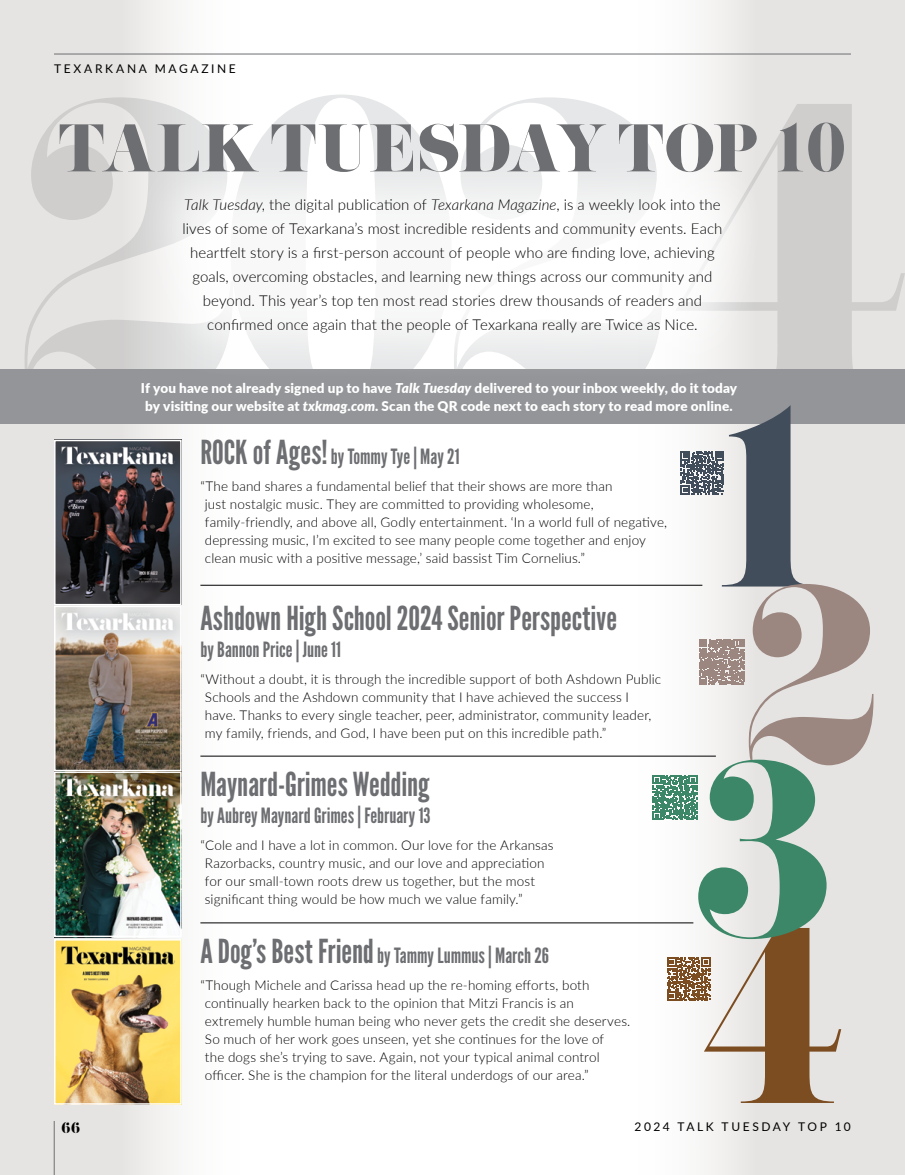
<style>
.page{position:relative;width:905px;height:1175px;background:#fff}
.page>*{position:absolute;margin:0;border:0;box-sizing:border-box;transform-origin:0 0}
.t1{font:60px "Pistilli";letter-spacing:-.005em;color:#6d6e71}
.t2{font:33px "League Gothic";letter-spacing:-.005em;color:#6d6e71}
.t3{font:21px "League Gothic";color:#6d6e71}
.t4{font:300 15px/24px "Lato";letter-spacing:.005em;color:#000;text-align:center}
.t5{font:15px "Pistilli";color:#000}
.t6{font:300 13.5px/18px "Lato";letter-spacing:.01em;color:#000}
.t7{font:900 13.5px/18px "Lato";letter-spacing:.01em;color:#fff;text-align:center}
.t8{font:12px "Lato";letter-spacing:.215em;color:#000}
.s1{font-size:66px}
.s2{font-style:italic}
.s3{font-size:33px}
</style>
<div class="page">
<div style="left:630px;top:0;width:274px;height:1174px;background:linear-gradient(to right,#fcfcfc,#dfdcda)"></div>
<div style="left:0;top:0;width:248px;height:1174px;background:linear-gradient(to right,#dfdcda,#fefdfd)"></div>
<svg style="left:25px;top:94px;width:879px;height:275px;fill:#e6e4e2"></svg>
<div style="left:0;top:369px;width:904px;height:54px;background:#939598"></div>
<div style="left:134px;top:150px;width:637px;height:232px;background:#fff;opacity:.75"></div>
<img style="left:57px;top:443px;width:122px;height:491px">
<div style="left:54px;top:440px;width:128px;height:165px;border:2px solid #fff"></div>
<div style="left:54px;top:605px;width:128px;height:166px;border:2px solid #fff"></div>
<div style="left:54px;top:771px;width:128px;height:166px;border:2px solid #fff"></div>
<img style="left:57px;top:942px;width:122px;height:159px">
<div style="left:54px;top:939px;width:128px;height:165px;border:2px solid #fff"></div>
<hr style="left:200px;top:585px;width:502px;height:1px;background:#000">
<hr style="left:200px;top:756px;width:516px;height:1px;background:#000">
<hr style="left:200px;top:922px;width:493px;height:1px;background:#000">
<svg style="left:652px;top:405px;width:221px;height:698px"></svg>
<hr style="left:54px;top:54px;width:796px;height:1px;background:#6d6e71">
<hr style="left:54px;top:1120px;width:1px;height:54px;background:#6d6e71">
<p class="t8" style="left:54px;top:60px;width:183px">TEXARKANA MAGAZINE</p>
<h1 class="t1" style="left:58px;top:110px;width:790px">TALK TUESDAY TOP <span class="s1">10</span></h1>
<p class="t4" style="left:182px;top:192px;width:541px"><span class="s2">Talk Tuesday</span>, the digital publication of <span class="s2">Texarkana Magazine</span>, is a weekly look into the lives of some of Texarkana’s most incredible residents and community events. Each heartfelt story is a first-person account of people who are finding love, achieving goals, overcoming obstacles, and learning new things across our community and beyond. This year’s top ten most read stories drew thousands of readers and confirmed once again that the people of Texarkana really are Twice as Nice.</p>
<p class="t7" style="left:141px;top:378px;width:597px">If you have not already signed up to have <span class="s2">Talk Tuesday</span> delivered to your inbox weekly, do it today by visiting our website at <span class="s2">txkmag.com</span>. Scan the QR code next to each story to read more online.</p>
<p class="t5" style="left:61px;top:1117px;width:21px">66</p>
<h3 class="t3" style="left:200px;top:444px;width:261px"><span class="s3">ROCK of Ages!</span> by Tommy Tye | May 21</h3>
<p class="t6" style="left:205px;top:476px;width:463px;text-indent:-4px">“The band shares a fundamental belief that their shows are more than<br>just nostalgic music. They are committed to providing wholesome, family-friendly, and above all, Godly entertainment. ‘In a world full of negative, depressing music, I’m excited to see many people come together and enjoy clean music with a positive message,’ said bassist Tim Cornelius.”</p>
<h2 class="t2" style="left:200px;top:598px;width:418px">Ashdown High School 2024 Senior Perspective</h2>
<h3 class="t3" style="left:200px;top:637px;width:142px">by Bannon Price | June 11</h3>
<p class="t6" style="left:205px;top:669px;width:458px;text-indent:-4px">“Without a doubt, it is through the incredible support of both Ashdown Public Schools and the Ashdown community that I have achieved the success I have. Thanks to every single teacher, peer, administrator, community leader, my family, friends, and God, I have been put on this incredible path.”</p>
<h2 class="t2" style="left:200px;top:764px;width:230px">Maynard-Grimes Wedding</h2>
<h3 class="t3" style="left:200px;top:802px;width:232px">by Aubrey Maynard Grimes | February 13</h3>
<p class="t6" style="left:205px;top:835px;width:350px;text-indent:-4px">“Cole and I have a lot in common. Our love for the Arkansas Razorbacks, country music, and our love and appreciation for our small-town roots drew us together, but the most significant thing would be how much we value family.”</p>
<h3 class="t3" style="left:200px;top:943px;width:350px"><span class="s3">A Dog’s Best Friend</span> by Tammy Lummus | March 26</h3>
<p class="t6" style="left:205px;top:976px;width:427px;text-indent:-4px">“Though Michele and Carissa head up the re-homing efforts, both continually hearken back to the opinion that Mitzi Francis is an extremely humble human being who never gets the credit she deserves.<br>So much of her work goes unseen, yet she continues for the love of<br>the dogs she’s trying to save. Again, not your typical animal control officer. She is the champion for the literal underdogs of our area.”</p>
<p class="t8" style="left:634px;top:1117px;width:218px">2024 TALK TUESDAY TOP 10</p>
</div>
